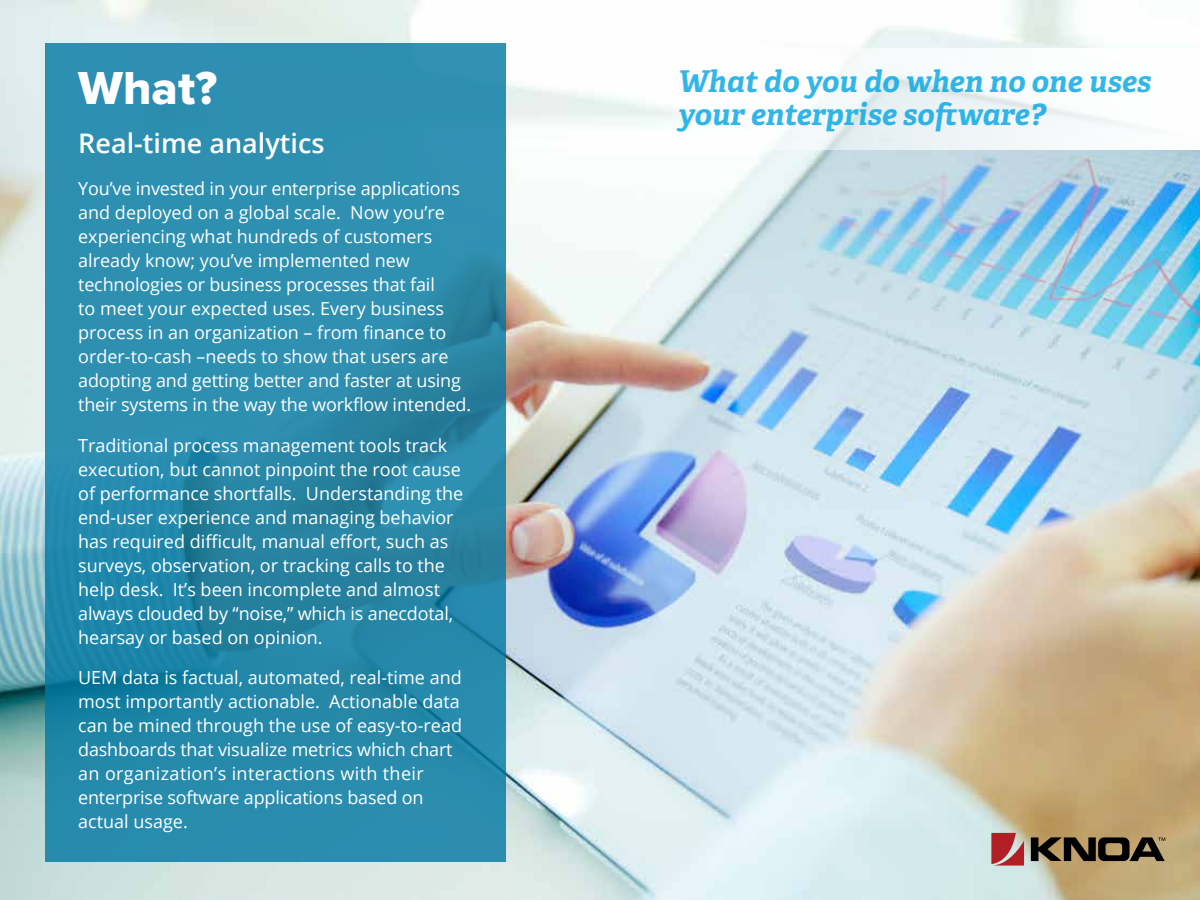
<style>
.page{position:relative;width:1200px;height:900px;background:#fff}
.page>*{position:absolute;margin:0;border:0;box-sizing:border-box;transform-origin:0 0}
.t1{font:48px "Proxima Nova Extrabld";color:#fff}
.t2{font:italic 700 30px/33px "Adelle";color:#00a4e3}
.t3{font:600 27px "Open Sans";color:#fff}
.t4{font:18px/24px "Open Sans";color:#fff}
</style>
<div class="page">
<img style="left:0;top:0;width:1200px;height:900px">
<svg style="left:991px;top:833px;width:33px;height:33px"></svg>
<svg style="left:1031px;top:837px;width:134px;height:24px;background:#4d422c"></svg>
<svg style="left:45px;top:43px;width:461px;height:819px;background:#298aab"></svg>
<div style="left:622px;top:48px;width:578px;height:102px;background:#fff"></div>
<h1 class="t1" style="left:78px;top:60px;width:140px">What?</h1>
<h3 class="t3" style="left:78px;top:125px;width:248px">Real-time analytics</h3>
<p class="t4" style="left:78px;top:176px;width:395px">You’ve invested in your enterprise applications and deployed on a global scale. Now you’re experiencing what hundreds of customers already know; you’ve implemented new technologies or business processes that fail<br>to meet your expected uses. Every business process in an organization – from finance to order-to-cash –needs to show that users are adopting and getting better and faster at using their systems in the way the workflow intended.</p>
<p class="t4" style="left:78px;top:433px;width:387px">Traditional process management tools track execution, but cannot pinpoint the root cause of performance shortfalls. Understanding the end-user experience and managing behavior has required difficult, manual effort, such as surveys, observation, or tracking calls to the help desk. It’s been incomplete and almost always clouded by “noise,” which is anecdotal, hearsay or based on opinion.</p>
<p class="t4" style="left:78px;top:665px;width:385px">UEM data is factual, automated, real-time and most importantly actionable. Actionable data can be mined through the use of easy-to-read dashboards that visualize metrics which chart an organization’s interactions with their enterprise software applications based on actual usage.</p>
<h2 class="t2" style="left:678px;top:63px;width:475px">What do you do when no one uses your enterprise software?</h2>
</div>
